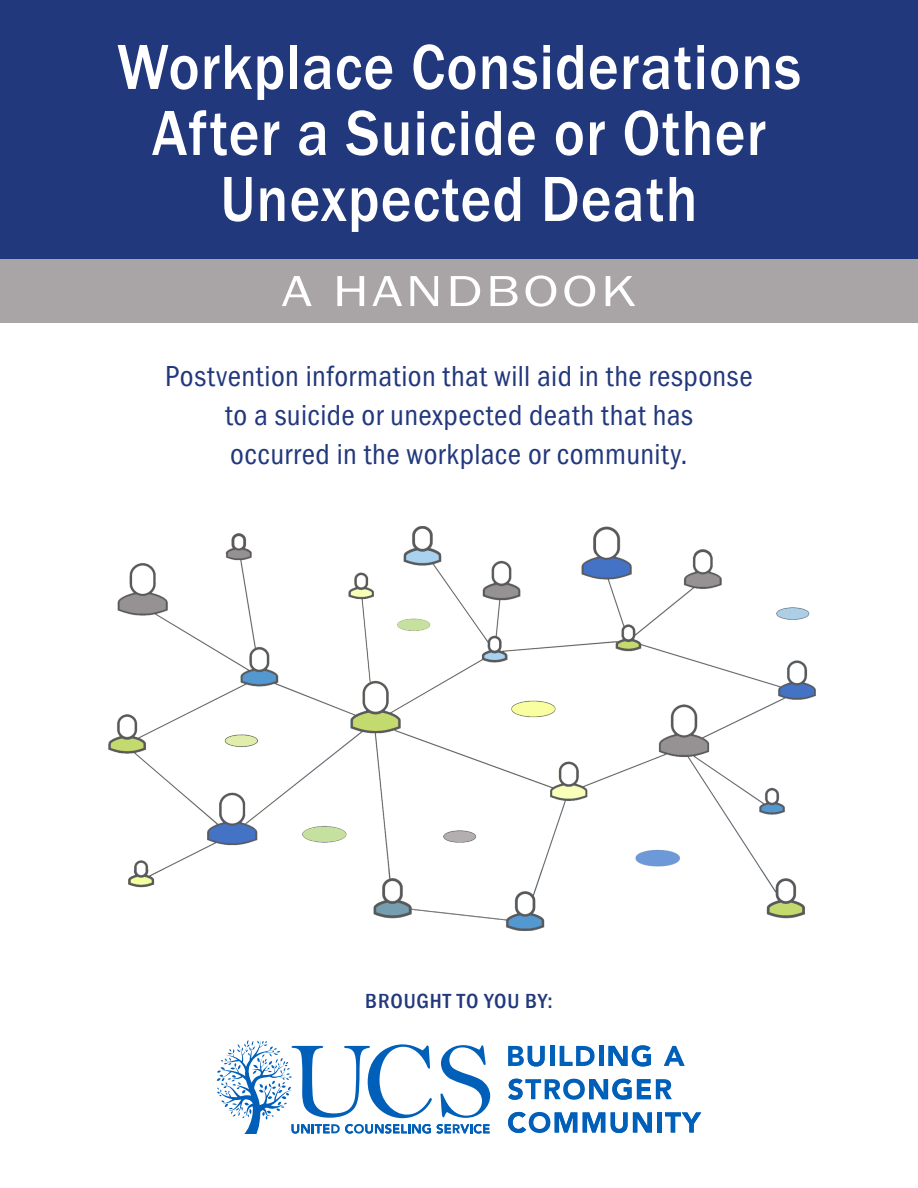
<style>
.page{position:relative;width:918px;height:1188px;background:#fff}
.page>*{position:absolute;margin:0;border:0;box-sizing:border-box;transform-origin:0 0}
.Head_27{font:500 66px "Franklin Gothic";letter-spacing:.02em;color:#fff;scale:.89 1}
.HC_Head_44_44{font:500 66px "Franklin Gothic";letter-spacing:.02em;color:#fff;scale:.89 1}
.HC_CAPS_30_36_Wide{font:45px "Franklin Gothic";letter-spacing:.06em;color:#fff;scale:1.25 1}
.HC_Subhead_20_21{font:30px/39.2px "Franklin Gothic URW Cond";letter-spacing:.015em;color:#22387d;text-align:center}
.HC_Subhead_CAPS_14{font:500 condensed 21px "Franklin Gothic";letter-spacing:.04em;color:#22387d;scale:1.05 1}
</style>
<div class="page">
<div style="left:0;top:0;width:918px;height:259px;background:#22387d"></div>
<div style="left:0;top:259px;width:918px;height:64px;background:#a9a5a7"></div>
<img style="left:108px;top:526px;width:708px;height:405px">
<svg style="left:664px;top:1046px;width:21px;height:20px"></svg>
<hr style="left:550px;top:1046px;width:4px;height:20px;background:#005fb9">
<svg style="left:560px;top:1046px;width:35px;height:20px"></svg>
<svg style="left:609px;top:1045px;width:42px;height:21px"></svg>
<svg style="left:508px;top:1046px;width:37px;height:20px"></svg>
<hr style="left:599px;top:1046px;width:4px;height:20px;background:#005fb9">
<svg style="left:583px;top:1112px;width:22px;height:20px"></svg>
<svg style="left:508px;top:1112px;width:69px;height:21px"></svg>
<div style="left:657px;top:1112px;width:5px;height:20px;background:#005fb9"></div>
<svg style="left:665px;top:1112px;width:36px;height:20px"></svg>
<svg style="left:611px;top:1112px;width:41px;height:21px"></svg>
<svg style="left:508px;top:1079px;width:164px;height:21px"></svg>
<svg style="left:217px;top:1040px;width:273px;height:94px"></svg>
<p class="Head_27" style="left:117px;top:26px;width:770px">Workplace Considerations</p>
<p class="Head_27" style="left:152px;top:92px;width:692px">After a Suicide or Other</p>
<p class="HC_Head_44_44" style="left:220px;top:158px;width:538px">Unexpected Death</p>
<p class="HC_CAPS_30_36_Wide" style="left:282px;top:263px;width:285px">A HANDBOOK</p>
<p class="HC_Subhead_20_21" style="left:165px;top:355px;width:589px">Postvention information that will aid in the response to a suicide or unexpected death that has<br>occurred in the workplace or community.</p>
<p class="HC_Subhead_CAPS_14" style="left:365px;top:987px;width:180px">BROUGHT TO YOU BY:</p>
</div>
